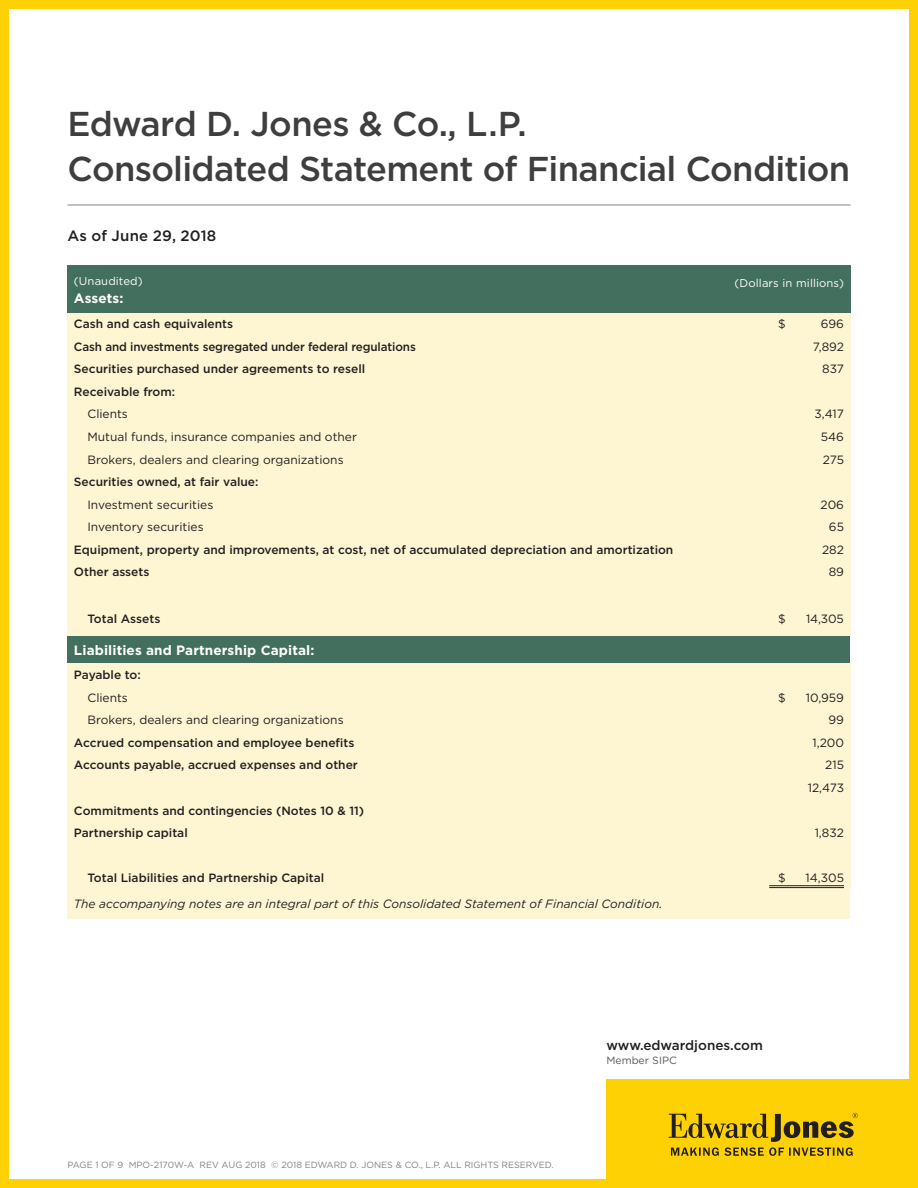
<style>
.page{position:relative;width:918px;height:1188px;background:#fff}
.page>*{position:absolute;margin:0;border:0;box-sizing:border-box;transform-origin:0 0}
.t1{font:500 34.5px/45px "Gotham";letter-spacing:-.02em;color:#3e3e3f}
.t2{font:500 15px "Gotham";letter-spacing:.01em;color:#231f20}
.t3{font:700 13.5px "Gotham";letter-spacing:.01em;color:#fff}
.t4{font:500 13.5px "Gotham";color:#231f20}
.t5{font:500 12px/22.5px "Gotham";color:#231f20}
.t6{font:12px/22.5px "Gotham";color:#231f20;text-align:right}
.t7{font:italic 12px/26.1px "Gotham";color:#231f20}
.t8{font:11.25px "Gotham";letter-spacing:.01em;color:#fff}
.t9{font:10.5px "Gotham";color:#57585a}
.t10{font:9px "Gotham";color:#808285}
.s1{font-weight:500;font-style:normal}
</style>
<div class="page">
<div style="left:68px;top:889px;width:782px;height:29px;background:#fef5d2"></div>
<div style="left:763px;top:866px;width:87px;height:23px;background:#fef5d2"></div>
<div style="left:68px;top:866px;width:695px;height:23px;background:#fef5d2"></div>
<div style="left:763px;top:844px;width:87px;height:22px;background:#fef5d2"></div>
<div style="left:68px;top:844px;width:695px;height:22px;background:#fef5d2"></div>
<div style="left:763px;top:821px;width:87px;height:23px;background:#fef5d2"></div>
<div style="left:68px;top:821px;width:695px;height:23px;background:#fef5d2"></div>
<div style="left:763px;top:799px;width:87px;height:22px;background:#fef5d2"></div>
<div style="left:68px;top:799px;width:695px;height:22px;background:#fef5d2"></div>
<div style="left:763px;top:776px;width:87px;height:23px;background:#fef5d2"></div>
<div style="left:68px;top:776px;width:695px;height:23px;background:#fef5d2"></div>
<div style="left:763px;top:753px;width:87px;height:23px;background:#fef5d2"></div>
<div style="left:68px;top:753px;width:695px;height:23px;background:#fef5d2"></div>
<div style="left:763px;top:731px;width:87px;height:22px;background:#fef5d2"></div>
<div style="left:68px;top:731px;width:695px;height:22px;background:#fef5d2"></div>
<div style="left:763px;top:708px;width:87px;height:23px;background:#fef5d2"></div>
<div style="left:68px;top:708px;width:695px;height:23px;background:#fef5d2"></div>
<div style="left:763px;top:686px;width:87px;height:22px;background:#fef5d2"></div>
<div style="left:68px;top:686px;width:695px;height:22px;background:#fef5d2"></div>
<div style="left:763px;top:663px;width:87px;height:23px;background:#fef5d2"></div>
<div style="left:68px;top:663px;width:695px;height:23px;background:#fef5d2"></div>
<div style="left:763px;top:607px;width:87px;height:29px;background:#fef5d2"></div>
<div style="left:68px;top:607px;width:695px;height:29px;background:#fef5d2"></div>
<div style="left:763px;top:583px;width:87px;height:24px;background:#fef5d2"></div>
<div style="left:68px;top:583px;width:695px;height:24px;background:#fef5d2"></div>
<div style="left:763px;top:560px;width:87px;height:23px;background:#fef5d2"></div>
<div style="left:68px;top:560px;width:695px;height:23px;background:#fef5d2"></div>
<div style="left:763px;top:538px;width:87px;height:22px;background:#fef5d2"></div>
<div style="left:68px;top:538px;width:695px;height:22px;background:#fef5d2"></div>
<div style="left:763px;top:515px;width:87px;height:23px;background:#fef5d2"></div>
<div style="left:68px;top:515px;width:695px;height:23px;background:#fef5d2"></div>
<div style="left:763px;top:493px;width:87px;height:22px;background:#fef5d2"></div>
<div style="left:68px;top:493px;width:695px;height:22px;background:#fef5d2"></div>
<div style="left:763px;top:470px;width:87px;height:23px;background:#fef5d2"></div>
<div style="left:68px;top:470px;width:695px;height:23px;background:#fef5d2"></div>
<div style="left:763px;top:447px;width:87px;height:23px;background:#fef5d2"></div>
<div style="left:68px;top:447px;width:695px;height:23px;background:#fef5d2"></div>
<div style="left:763px;top:425px;width:87px;height:22px;background:#fef5d2"></div>
<div style="left:68px;top:425px;width:695px;height:22px;background:#fef5d2"></div>
<div style="left:763px;top:402px;width:87px;height:23px;background:#fef5d2"></div>
<div style="left:68px;top:402px;width:695px;height:23px;background:#fef5d2"></div>
<div style="left:763px;top:380px;width:87px;height:22px;background:#fef5d2"></div>
<div style="left:68px;top:380px;width:695px;height:22px;background:#fef5d2"></div>
<div style="left:763px;top:357px;width:87px;height:23px;background:#fef5d2"></div>
<div style="left:68px;top:357px;width:695px;height:23px;background:#fef5d2"></div>
<div style="left:763px;top:335px;width:87px;height:22px;background:#fef5d2"></div>
<div style="left:68px;top:335px;width:695px;height:22px;background:#fef5d2"></div>
<div style="left:763px;top:312px;width:87px;height:23px;background:#fef5d2"></div>
<div style="left:68px;top:312px;width:695px;height:23px;background:#fef5d2"></div>
<hr style="left:68px;top:205px;width:782px;height:1px;background:#808285">
<div style="left:0;top:0;width:918px;height:1188px;border:9px solid #fed105"></div>
<hr style="left:769px;top:885px;width:75px;height:1px;background:#231f20">
<hr style="left:769px;top:887px;width:75px;height:1px;background:#231f20">
<div style="left:68px;top:265px;width:347px;height:47px;background:#436f5e"></div>
<div style="left:415px;top:265px;width:435px;height:47px;background:#436f5e"></div>
<div style="left:68px;top:636px;width:782px;height:27px;background:#436f5e"></div>
<div style="left:606px;top:1079px;width:312px;height:109px;background:#fed105"></div>
<svg style="left:669px;top:1113px;width:189px;height:43px"></svg>
<h1 class="t1" style="left:68px;top:100px;width:784px">Edward D. Jones &amp; Co., L.P.<br>Consolidated Statement of Financial Condition</h1>
<p class="t2" style="left:68px;top:226px;width:150px">As of June 29, 2018</p>
<p class="t8" style="left:74px;top:274px;width:70px">(Unaudited)</p>
<p class="t3" style="left:74px;top:289px;width:51px">Assets:</p>
<p class="t8" style="left:735px;top:276px;width:111px">(Dollars in millions)</p>
<p class="t5" style="left:74px;top:313px;width:161px">Cash and cash equivalents</p>
<p class="t6" style="left:778px;top:312px;width:9px">$</p>
<p class="t6" style="left:821px;top:312px;width:25px">696</p>
<p class="t5" style="left:74px;top:335px;width:343px">Cash and investments segregated under federal regulations</p>
<p class="t6" style="left:813px;top:335px;width:33px">7,892</p>
<p class="t5" style="left:74px;top:358px;width:293px">Securities purchased under agreements to resell</p>
<p class="t6" style="left:822px;top:358px;width:23px">837</p>
<p class="t5" style="left:74px;top:380px;width:103px">Receivable from:</p>
<p class="t6" style="left:87px;top:403px;width:42px">Clients</p>
<p class="t6" style="left:814px;top:403px;width:31px">3,417</p>
<p class="t6" style="left:87px;top:425px;width:271px">Mutual funds, insurance companies and other</p>
<p class="t6" style="left:821px;top:425px;width:25px">546</p>
<p class="t6" style="left:87px;top:448px;width:258px">Brokers, dealers and clearing organizations</p>
<p class="t6" style="left:823px;top:448px;width:23px">275</p>
<p class="t5" style="left:74px;top:470px;width:186px">Securities owned, at fair value:</p>
<p class="t6" style="left:87px;top:493px;width:127px">Investment securities</p>
<p class="t6" style="left:820px;top:493px;width:25px">206</p>
<p class="t6" style="left:87px;top:515px;width:118px">Inventory securities</p>
<p class="t6" style="left:829px;top:515px;width:17px">65</p>
<p class="t5" style="left:74px;top:538px;width:601px">Equipment, property and improvements, at cost, net of accumulated depreciation and amortization</p>
<p class="t6" style="left:822px;top:538px;width:23px">282</p>
<p class="t5" style="left:74px;top:561px;width:77px">Other assets</p>
<p class="t6" style="left:829px;top:561px;width:17px">89</p>
<p class="t5" style="left:87px;top:607px;width:74px">Total Assets</p>
<p class="t6" style="left:778px;top:607px;width:9px">$</p>
<p class="t6" style="left:806px;top:607px;width:39px">14,305</p>
<p class="t3" style="left:74px;top:641px;width:242px">Liabilities and Partnership Capital:</p>
<p class="t5" style="left:74px;top:664px;width:68px">Payable to:</p>
<p class="t6" style="left:87px;top:686px;width:42px">Clients</p>
<p class="t6" style="left:87px;top:709px;width:258px">Brokers, dealers and clearing organizations</p>
<p class="t5" style="left:74px;top:731px;width:282px">Accrued compensation and employee benefits</p>
<p class="t5" style="left:74px;top:754px;width:285px">Accounts payable, accrued expenses and other</p>
<p class="t5" style="left:74px;top:799px;width:292px">Commitments and contingencies (Notes 10 &amp; 11)<br>Partnership capital</p>
<p class="t6" style="left:778px;top:686px;width:9px">$</p>
<p class="t6" style="left:806px;top:686px;width:40px">10,959<br>99<br>1,200<br>215<br>12,473</p>
<p class="t6" style="left:815px;top:821px;width:31px">1,832</p>
<p class="t7" style="left:74px;top:865px;width:590px;text-indent:14px"><span class="s1">Total Liabilities and Partnership Capital<br></span>The accompanying notes are an integral part of this Consolidated Statement of Financial Condition.</p>
<p class="t6" style="left:778px;top:867px;width:9px">$</p>
<p class="t6" style="left:805px;top:867px;width:40px">14,305</p>
<p class="t10" style="left:68px;top:1159px;width:488px">PAGE 1 OF 9 MPO-2170W-A REV AUG 2018 © 2018 EDWARD D. JONES &amp; CO., L.P. ALL RIGHTS RESERVED.</p>
<p class="t4" style="left:606px;top:1037px;width:158px">www.edwardjones.com</p>
<p class="t9" style="left:606px;top:1053px;width:72px">Member SIPC</p>
</div>
